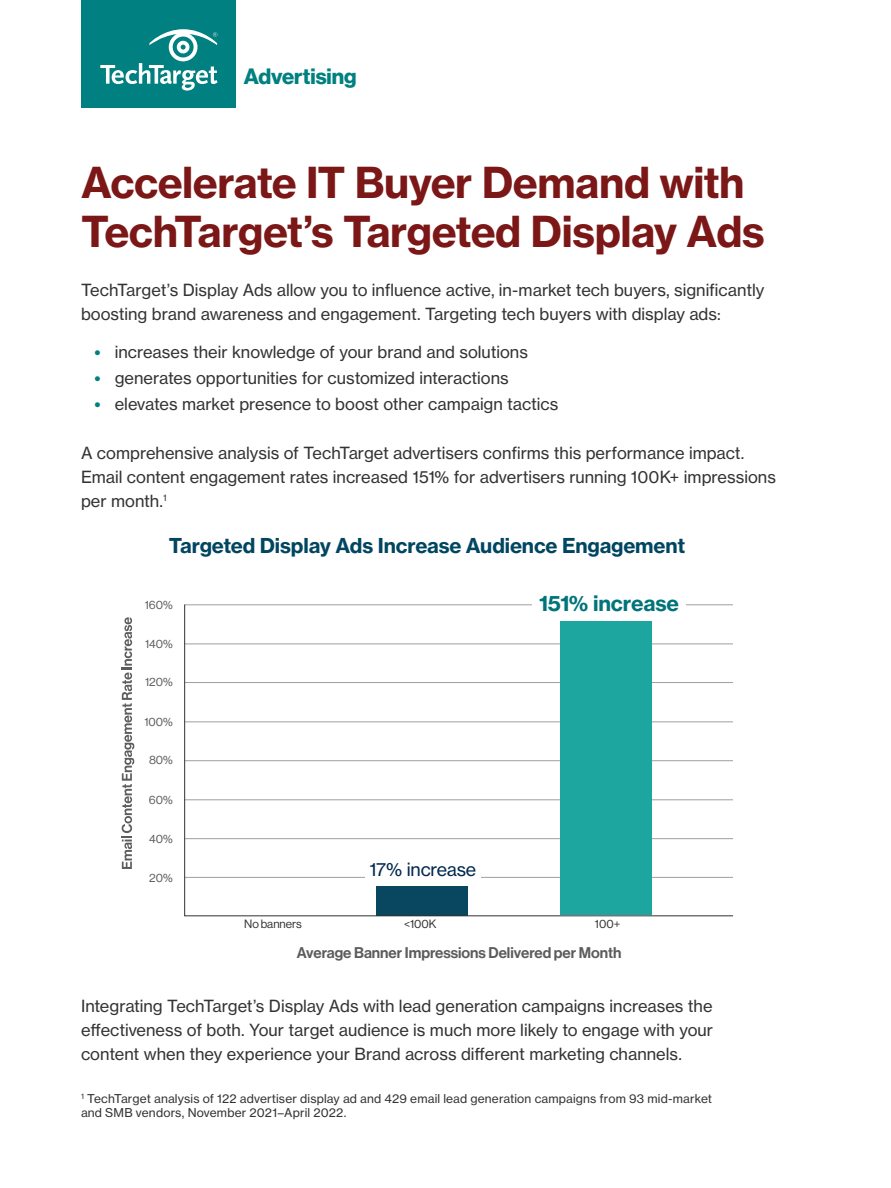
<style>
.page{position:relative;width:891px;height:1188px;background:#fff}
.page>*{position:absolute;margin:0;border:0;box-sizing:border-box;transform-origin:0 0}
.Heading{font:42px/49.5px "N Haas Grotesk TX Std 75 Bd";letter-spacing:-.015em;color:#7b1716}
.t1{font:21.75px "N Haas Grotesk DS Std 75 Bd";color:#008080}
.Subhead_2{font:21px "N Haas Grotesk TX Std 75 Bd";letter-spacing:-.015em;color:#00747a}
.Subhead_2-2{font:20.25px "N Haas Grotesk TX Std 75 Bd";letter-spacing:-.005em;color:#004661}
.Subhead_2-3{font:18px "N Haas Grotesk TX Std 55 Rg";letter-spacing:-.015em;color:#00294e}
.Paragraph_Style_12_1{font:16.5px/24px "N Haas Grotesk TX Std 55 Rg";color:#333}
.t2{font:15.15px "N Haas Grotesk DS Std 65 Md";color:#5c5c5d}
.Paragraph_Style_12_1-2{font:12px/14.4px "N Haas Grotesk TX Std 55 Rg";letter-spacing:.015em;color:#333}
.t3{font:11.85px "N Haas Grotesk DS Std 55 Rg";color:#5c5c5d}
.t4{font:11.85px "N Haas Grotesk DS Std 55 Rg";color:#313232}
.s1{font-family:"N Haas Grotesk DS Std 75 Bd";color:#008080}
</style>
<div class="page">
<div style="left:82px;top:0;width:154px;height:108px;background:#008080"></div>
<svg style="left:100px;top:29px;width:118px;height:62px"></svg>
<svg style="left:184px;top:604px;width:548px;height:313px"></svg>
<svg style="left:122px;top:617px;width:12px;height:252px"></svg>
<div style="left:365px;top:862px;width:116px;height:18px;background:#fff"></div>
<div style="left:532px;top:594px;width:154px;height:26px;background:#fff"></div>
<h2 class="t1" style="left:244px;top:63px;width:115px">Advertising</h2>
<p class="Heading" style="left:81px;top:158px;width:685px">Accelerate IT Buyer Demand with<br>TechTarget’s Targeted Display Ads</p>
<p class="Paragraph_Style_12_1" style="left:81px;top:278px;width:685px">TechTarget’s Display Ads allow you to influence active, in-market tech buyers, significantly boosting brand awareness and engagement. Targeting tech buyers with display ads:</p>
<p class="Paragraph_Style_12_1" style="left:94px;top:340px;width:435px"><span class="s1">•</span> increases their knowledge of your brand and solutions</p>
<p class="Paragraph_Style_12_1" style="left:94px;top:366px;width:416px"><span class="s1">•</span> generates opportunities for customized interactions</p>
<p class="Paragraph_Style_12_1" style="left:94px;top:392px;width:466px"><span class="s1">•</span> elevates market presence to boost other campaign tactics</p>
<p class="Paragraph_Style_12_1" style="left:81px;top:441px;width:697px">A comprehensive analysis of TechTarget advertisers confirms this performance impact.<br>Email content engagement rates increased 151% for advertisers running 100K+ impressions per month.<sup>1</sup></p>
<p class="Subhead_2-2" style="left:169px;top:533px;width:518px">Targeted Display Ads Increase Audience Engagement</p>
<p class="t3" style="left:145px;top:598px;width:29px">160%</p>
<p class="t3" style="left:145px;top:637px;width:29px">140%</p>
<p class="t3" style="left:145px;top:676px;width:29px">120%</p>
<p class="t3" style="left:144px;top:715px;width:30px">100%</p>
<p class="t3" style="left:149px;top:754px;width:25px">80%</p>
<p class="t3" style="left:149px;top:793px;width:25px">60%</p>
<p class="t3" style="left:149px;top:832px;width:25px">40%</p>
<p class="t3" style="left:149px;top:871px;width:25px">20%</p>
<p class="Subhead_2" style="left:539px;top:590px;width:141px">151% increase</p>
<p class="Subhead_2-3" style="left:370px;top:858px;width:108px">17% increase</p>
<p class="t4" style="left:244px;top:917px;width:59px">No banners</p>
<p class="t4" style="left:404px;top:917px;width:34px">&lt;100K</p>
<p class="t4" style="left:595px;top:917px;width:27px">100+</p>
<p class="t2" style="left:297px;top:944px;width:326px">Average Banner Impressions Delivered per Month</p>
<p class="Paragraph_Style_12_1" style="left:81px;top:994px;width:634px;text-align:justify">Integrating TechTarget’s Display Ads with lead generation campaigns increases the effectiveness of both. Your target audience is much more likely to engage with your content when they experience your Brand across different marketing channels.</p>
<p class="Paragraph_Style_12_1-2" style="left:81px;top:1091px;width:633px"><sup>1</sup> TechTarget analysis of 122 advertiser display ad and 429 email lead generation campaigns from 93 mid-market and SMB vendors, November 2021–April 2022.</p>
</div>
